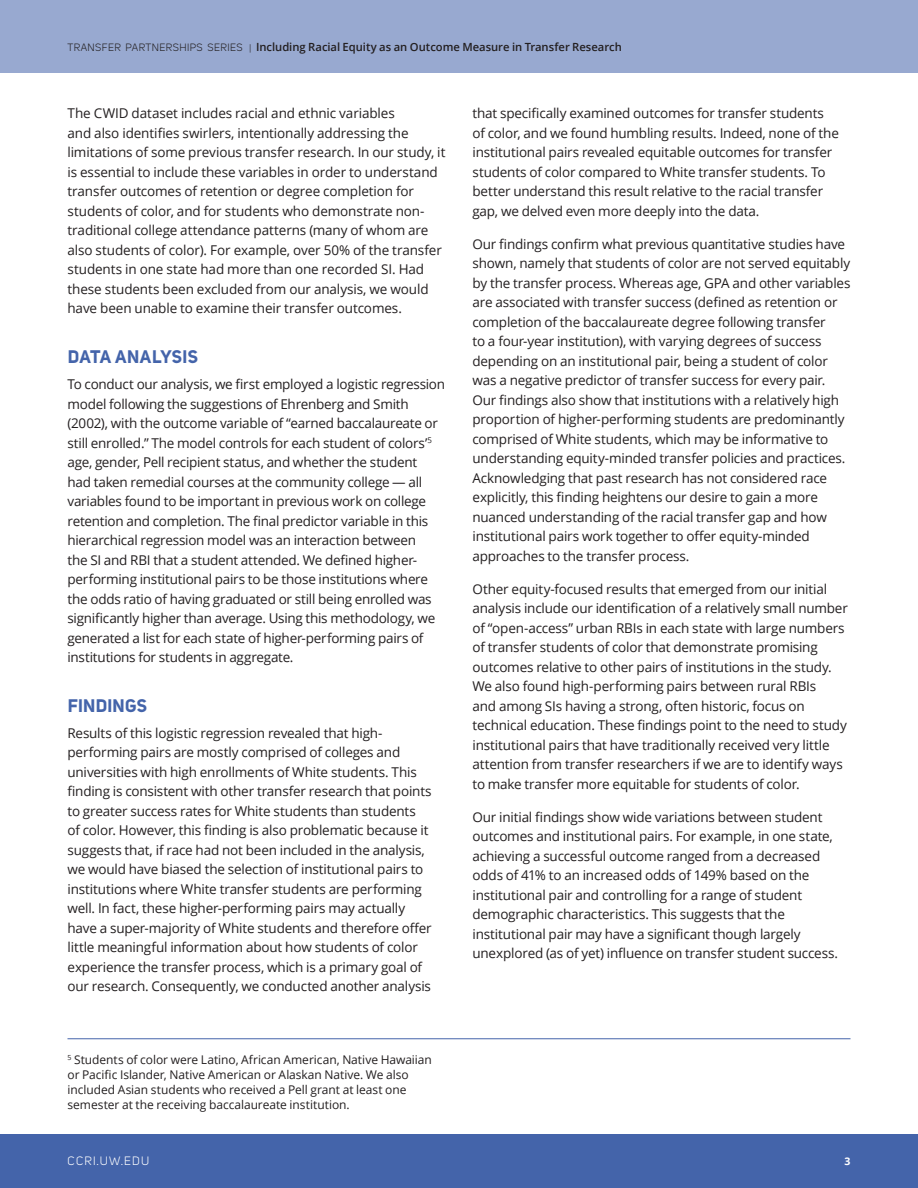
<style>
.page{position:relative;width:918px;height:1188px;background:#fff}
.page>*{position:absolute;margin:0;border:0;box-sizing:border-box;transform-origin:0 0}
.subhead_1{font:700 18px "Uni Sans";letter-spacing:.015em;color:#4464aa}
.text{font:13.5px/19.5px "Open Sans";letter-spacing:-.015em;color:#231f20}
.footnote{font:12px/15px "Open Sans";letter-spacing:-.005em;color:#231f20}
.t1{font:12px "Uni Sans";letter-spacing:.1em;color:#fff}
.t2{font:600 11.25px "Open Sans";letter-spacing:-.005em;color:#231f20}
.t3{font:700 10.5px "Open Sans";color:#fff}
.s1{font-family:"Uni Sans";font-weight:400;font-size:10.5px}
.s2{font-family:"Uni Sans";font-weight:400;font-size:9px}
</style>
<div class="page">
<div style="left:0;top:1134px;width:918px;height:54px;background:#4464aa"></div>
<div style="left:0;top:0;width:918px;height:73px;background:#98a9d0"></div>
<hr style="left:68px;top:1039px;width:782px;height:1px;background:#4464aa">
<p class="t2" style="left:68px;top:39px;width:556px"><span class="s1">TRANSFER PARTNERSHIPS SERIES</span> <span class="s2">|</span> Including Racial Equity as an Outcome Measure in Transfer Research</p>
<p class="text" style="left:68px;top:103px;width:379px">The CWID dataset includes racial and ethnic variables<br>and also identifies swirlers, intentionally addressing the limitations of some previous transfer research. In our study, it is essential to include these variables in order to understand transfer outcomes of retention or degree completion for students of color, and for students who demonstrate non&shy;traditional college attendance patterns (many of whom are also students of color). For example, over 50% of the transfer students in one state had more than one recorded SI. Had these students been excluded from our analysis, we would have been unable to examine their transfer outcomes.</p>
<p class="subhead_1" style="left:68px;top:345px;width:132px">DATA ANALYSIS</p>
<p class="text" style="left:68px;top:374px;width:379px">To conduct our analysis, we first employed a logistic regression model following the suggestions of Ehrenberg and Smith (2002), with the outcome variable of “earned baccalaureate or still enrolled.” The model controls for each student of colors’<sup>5 </sup>age, gender, Pell recipient status, and whether the student<br>had taken remedial courses at the community college — all variables found to be important in previous work on college retention and completion. The final predictor variable in this hierarchical regression model was an interaction between<br>the SI and RBI that a student attended. We defined higher&shy;performing institutional pairs to be those institutions where the odds ratio of having graduated or still being enrolled was significantly higher than average. Using this methodology, we generated a list for each state of higher-performing pairs of institutions for students in aggregate.</p>
<p class="subhead_1" style="left:68px;top:694px;width:81px">FINDINGS</p>
<p class="text" style="left:68px;top:723px;width:366px">Results of this logistic regression revealed that high&shy;performing pairs are mostly comprised of colleges and universities with high enrollments of White students. This finding is consistent with other transfer research that points to greater success rates for White students than students of color. However, this finding is also problematic because it suggests that, if race had not been included in the analysis, we would have biased the selection of institutional pairs to institutions where White transfer students are performing well. In fact, these higher-performing pairs may actually have a super-majority of White students and therefore offer little meaningful information about how students of color experience the transfer process, which is a primary goal of our research. Consequently, we conducted another analysis</p>
<p class="footnote" style="left:68px;top:1052px;width:366px"><sup>5</sup> Students of color were Latino, African American, Native Hawaiian or Pacific Islander, Native American or Alaskan Native. We also included Asian students who received a Pell grant at least one semester at the receiving baccalaureate institution.</p>
<p class="text" style="left:472px;top:103px;width:368px">that specifically examined outcomes for transfer students of color, and we found humbling results. Indeed, none of the institutional pairs revealed equitable outcomes for transfer students of color compared to White transfer students. To better understand this result relative to the racial transfer gap, we delved even more deeply into the data.</p>
<p class="text" style="left:472px;top:234px;width:379px">Our findings confirm what previous quantitative studies have shown, namely that students of color are not served equitably by the transfer process. Whereas age, GPA and other variables are associated with transfer success (defined as retention or completion of the baccalaureate degree following transfer<br>to a four-year institution), with varying degrees of success depending on an institutional pair, being a student of color was a negative predictor of transfer success for every pair.<br>Our findings also show that institutions with a relatively high proportion of higher-performing students are predominantly comprised of White students, which may be informative to understanding equity-minded transfer policies and practices.<br>Acknowledging that past research has not considered race explicitly, this finding heightens our desire to gain a more nuanced understanding of the racial transfer gap and how institutional pairs work together to offer equity-minded approaches to the transfer process.</p>
<p class="text" style="left:472px;top:579px;width:377px">Other equity-focused results that emerged from our initial analysis include our identification of a relatively small number of “open-access” urban RBIs in each state with large numbers of transfer students of color that demonstrate promising outcomes relative to other pairs of institutions in the study.<br>We also found high-performing pairs between rural RBIs<br>and among SIs having a strong, often historic, focus on technical education. These findings point to the need to study institutional pairs that have traditionally received very little attention from transfer researchers if we are to identify ways to make transfer more equitable for students of color.</p>
<p class="text" style="left:472px;top:807px;width:367px">Our initial findings show wide variations between student outcomes and institutional pairs. For example, in one state, achieving a successful outcome ranged from a decreased odds of 41% to an increased odds of 149% based on the institutional pair and controlling for a range of student demographic characteristics. This suggests that the institutional pair may have a significant though largely unexplored (as of yet) influence on transfer student success.</p>
<p class="t1" style="left:68px;top:1154px;width:83px">CCRI.UW.EDU</p>
<p class="t3" style="left:845px;top:1154px;width:7px">3</p>
</div>
